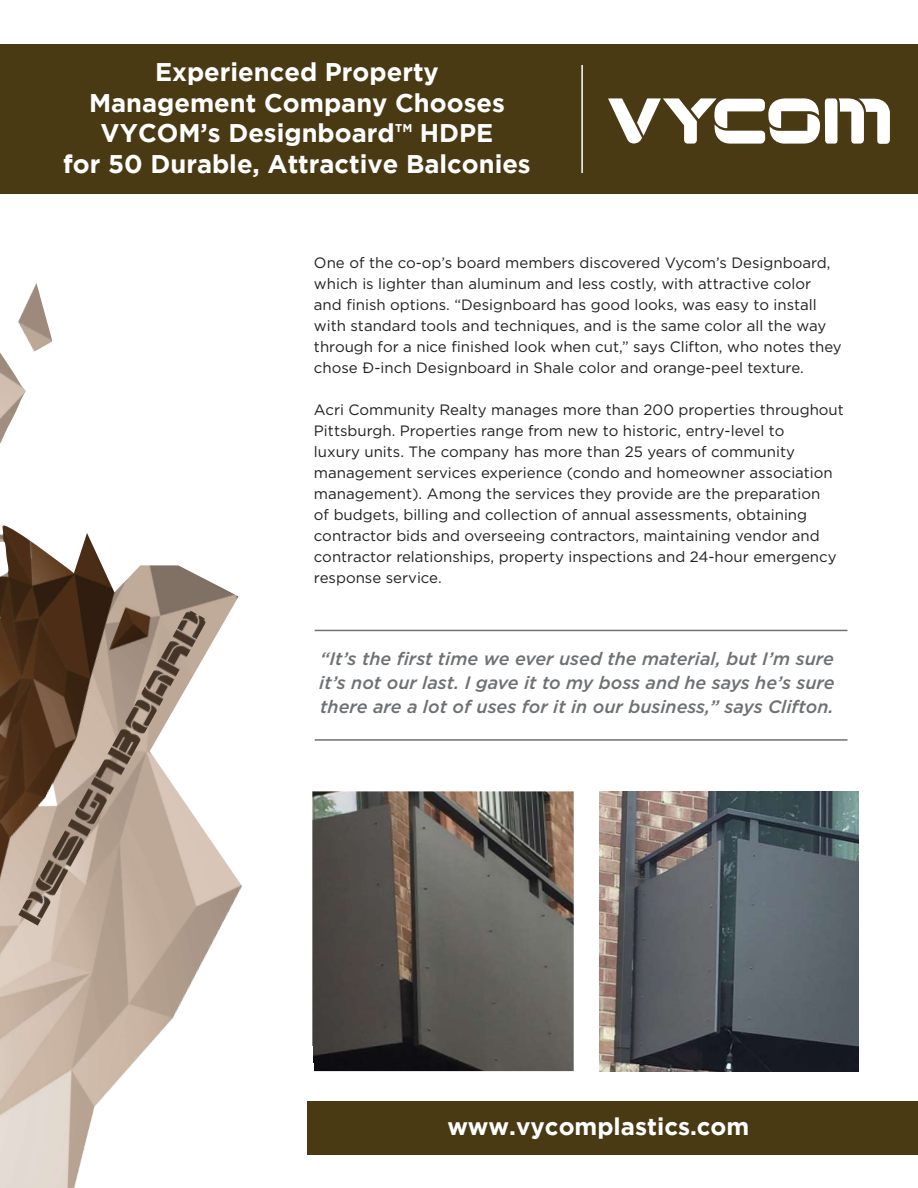
<style>
.page{position:relative;width:918px;height:1188px;background:#fff}
.page>*{position:absolute;margin:0;border:0;box-sizing:border-box;transform-origin:0 0}
.t1{font:700 25.5px/30.6px "Gotham";color:#fff;text-align:center}
.t2{font:700 24px "Gotham";color:#fff}
.t3{font:italic 500 18px/24px "Gotham";color:#6e7173;text-align:justify}
.t4{font:15px/21px "Gotham";color:#231f20}
</style>
<div class="page">
<div style="left:308px;top:1101px;width:610px;height:54px;background:#493a14"></div>
<img style="left:312px;top:791px;width:262px;height:280px">
<img style="left:600px;top:791px;width:259px;height:280px">
<div style="left:0;top:44px;width:918px;height:150px;background:#493a14"></div>
<svg style="left:608px;top:98px;width:282px;height:46px"></svg>
<hr style="left:581px;top:65px;width:2px;height:108px;background:#fff">
<img style="left:0;top:525px;width:242px;height:663px">
<img style="left:0;top:283px;width:52px;height:161px">
<hr style="left:315px;top:630px;width:533px;height:1px;background:#6e7173">
<hr style="left:315px;top:739px;width:533px;height:2px;background:#6e7173">
<img style="left:18px;top:609px;width:189px;height:317px">
<h1 class="t1" style="left:63px;top:56px;width:469px">Experienced Property<br>Management Company Chooses<br>VYCOM’s Designboard™ HDPE<br>for 50 Durable, Attractive Balconies</h1>
<p class="t4" style="left:314px;top:252px;width:529px">One of the co-op’s board members discovered Vycom’s Designboard, which is lighter than aluminum and less costly, with attractive color and finish options. “Designboard has good looks, was easy to install with standard tools and techniques, and is the same color all the way through for a nice finished look when cut,” says Clifton, who notes they chose ½-inch Designboard in Shale color and orange-peel texture.</p>
<p class="t4" style="left:314px;top:399px;width:531px">Acri Community Realty manages more than 200 properties throughout Pittsburgh. Properties range from new to historic, entry-level to<br>luxury units. The company has more than 25 years of community management services experience (condo and homeowner association management). Among the services they provide are the preparation<br>of budgets, billing and collection of annual assessments, obtaining contractor bids and overseeing contractors, maintaining vendor and contractor relationships, property inspections and 24-hour emergency response service.</p>
<p class="t3" style="left:319px;top:647px;width:517px">“It’s the first time we ever used the material, but I’m sure it’s not our last. I gave it to my boss and he says he’s sure there are a lot of uses for it in our business,” says Clifton.</p>
<h2 class="t2" style="left:447px;top:1112px;width:304px">www.vycomplastics.com</h2>
</div>
